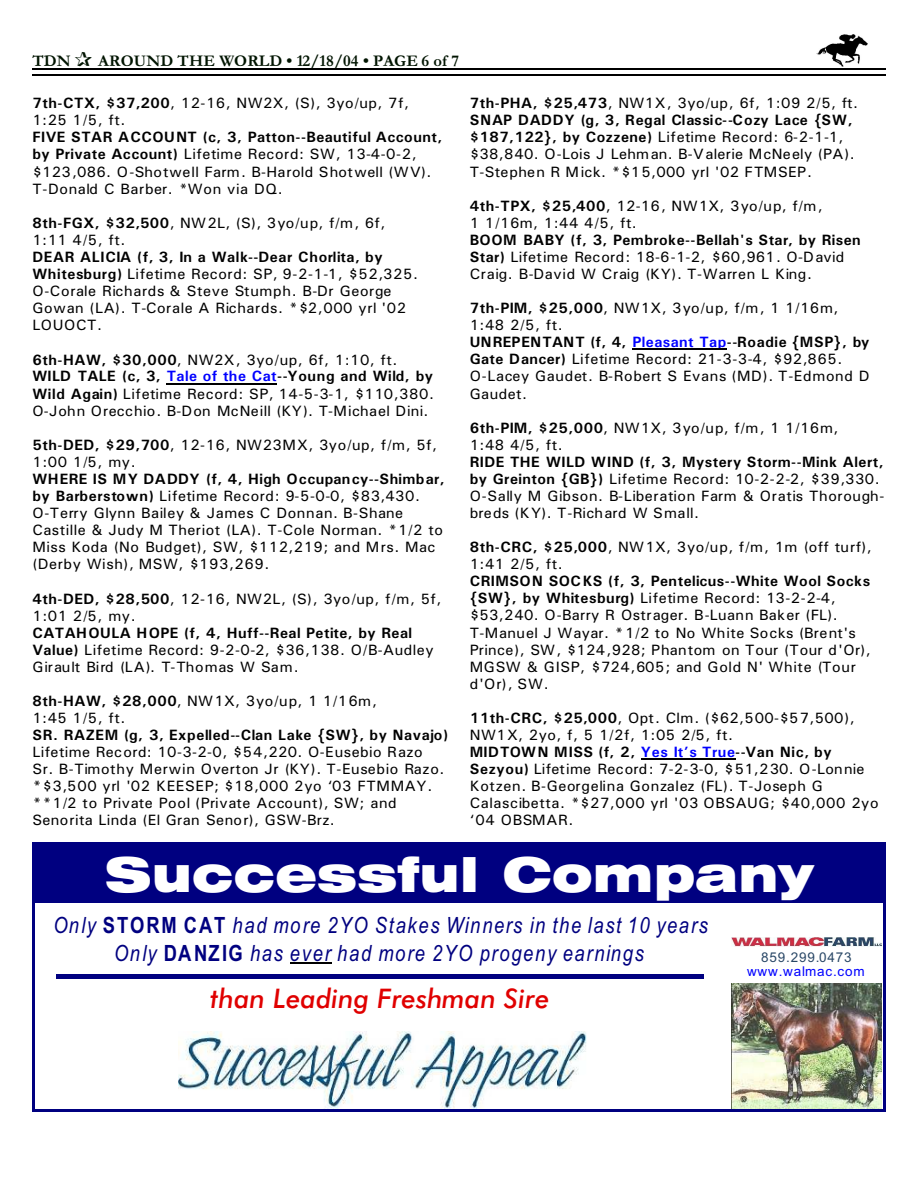
<style>
.page{position:relative;width:918px;height:1188px;background:#fff}
.page>*{position:absolute;margin:0;border:0;box-sizing:border-box;transform-origin:0 0}
.t1{font:48px "Swis 721 Blk Ex BT";letter-spacing:.005em;color:#fff}
.t2{font:italic 27px "Futura Md BT";letter-spacing:.005em;color:#e00000}
.t3{font:italic 22.35px/28px "Arial Narrow";letter-spacing:.075em;color:#000080;text-align:center}
.t4{font:700 16.5px "Garamond";letter-spacing:.005em;color:#001400}
.t5{font:15px/17.1px "Univers";letter-spacing:.035em;color:#000}
.t6{font:15px/17.1px "Univers";letter-spacing:.01em;color:#000}
.t7{font:700 15px "Univers";letter-spacing:.04em;color:#000}
.t8{font:13.5px "Arial";letter-spacing:.06em;color:#00f}
.t9{font:13.5px "Arial";letter-spacing:.06em;color:#294766}
.s1{font-weight:700}
.s2{font-weight:700;color:#00f}
.s3{font-weight:700;font-style:normal}
</style>
<div class="page">
<img style="left:817px;top:35px;width:51px;height:31px">
<hr style="left:32px;top:68px;width:853px;height:1px;background:#000">
<hr style="left:32px;top:75px;width:853px;height:1px;background:#000">
<img style="left:731px;top:984px;width:150px;height:126px">
<div style="left:35px;top:845px;width:847px;height:58px;background:#000080"></div>
<img style="left:731px;top:937px;width:150px;height:9px">
<img style="left:178px;top:1032px;width:410px;height:78px">
<hr style="left:290px;top:962px;width:42px;height:2px;background:#000">
<hr style="left:56px;top:974px;width:648px;height:4px;background:#000080">
<hr style="left:32px;top:842px;width:3px;height:270px;background:#000080">
<hr style="left:883px;top:842px;width:2px;height:270px;background:#000080">
<hr style="left:32px;top:842px;width:853px;height:3px;background:#000080">
<hr style="left:32px;top:1110px;width:853px;height:2px;background:#000080">
<hr style="left:167px;top:383px;width:110px;height:1px;background:#000">
<hr style="left:633px;top:349px;width:94px;height:1px;background:#000">
<hr style="left:641px;top:759px;width:94px;height:1px;background:#000">
<p class="t4" style="left:32px;top:55px;width:40px">TDN</p>
<p class="t4" style="left:98px;top:55px;width:362px">AROUND THE WORLD • 12/18/04 • PAGE 6 of 7</p>
<p class="t5" style="left:32px;top:96px;width:378px"><span class="s1">7th-CTX, $37,200</span>, 12-16, NW2X, (S), 3yo/up, 7f,<br>1:25 1/5, ft.</p>
<p class="t5" style="left:32px;top:130px;width:411px"><span class="s1">FIVE STAR ACCOUNT (c, 3, Patton--Beautiful Account, by Private Account)</span> Lifetime Record: SW, 13-4-0-2, $123,086. O-Shotwell Farm. B-Harold Shotwell (WV).<br>T-Donald C Barber. *Won via DQ.</p>
<p class="t5" style="left:32px;top:215px;width:354px"><span class="s1">8th-FGX, $32,500</span>, NW2L, (S), 3yo/up, f/m, 6f,<br>1:11 4/5, ft.</p>
<p class="t5" style="left:32px;top:250px;width:387px"><span class="s1">DEAR ALICIA (f, 3, In a Walk--Dear Chorlita, by Whitesburg)</span> Lifetime Record: SP, 9-2-1-1, $52,325.<br>O-Corale Richards &amp; Steve Stumph. B-Dr George Gowan (LA). T-Corale A Richards. *$2,000 yrl '02<br>LOUOCT.</p>
<p class="t5" style="left:32px;top:352px;width:403px"><span class="s1">6th-HAW, $30,000</span>, NW2X, 3yo/up, 6f, 1:10, ft.<br><span class="s1">WILD TALE (c, 3,</span> <span class="s2">Tale of the Cat</span><span class="s1">--Young and Wild, by Wild Again)</span> Lifetime Record: SP, 14-5-3-1, $110,380.<br>O-John Orecchio. B-Don McNeill (KY). T-Michael Dini.</p>
<p class="t5" style="left:32px;top:437px;width:406px"><span class="s1">5th-DED, $29,700</span>, 12-16, NW23MX, 3yo/up, f/m, 5f,<br>1:00 1/5, my.</p>
<p class="t5" style="left:32px;top:471px;width:414px"><span class="s1">WHERE IS MY DADDY (f, 4, High Occupancy--Shimbar, by Barberstown)</span> Lifetime Record: 9-5-0-0, $83,430.<br>O-Terry Glynn Bailey &amp; James C Donnan. B-Shane Castille &amp; Judy M Theriot (LA). T-Cole Norman. *1/2 to Miss Koda (No Budget), SW, $112,219; and Mrs. Mac (Derby Wish), MSW, $193,269.</p>
<p class="t5" style="left:32px;top:591px;width:411px"><span class="s1">4th-DED, $28,500</span>, 12-16, NW2L, (S), 3yo/up, f/m, 5f,<br>1:01 2/5, my.</p>
<p class="t5" style="left:32px;top:625px;width:403px"><span class="s1">CATAHOULA HOPE (f, 4, Huff--Real Petite, by Real<br>Value)</span> Lifetime Record: 9-2-0-2, $36,138. O/B-Audley<br>Girault Bird (LA). T-Thomas W Sam.</p>
<p class="t5" style="left:32px;top:694px;width:346px"><span class="s1">8th-HAW, $28,000</span>, NW1X, 3yo/up, 1 1/16m,<br>1:45 1/5, ft.</p>
<p class="t7" style="left:32px;top:730px;width:417px">SR. RAZEM (g, 3, Expelled--Clan Lake {SW}, by Navajo)</p>
<p class="t5" style="left:32px;top:745px;width:414px">Lifetime Record: 10-3-2-0, $54,220. O-Eusebio Razo Sr. B-Timothy Merwin Overton Jr (KY). T-Eusebio Razo. *$3,500 yrl '02 KEESEP; $18,000 2yo ‘03 FTMMAY. **1/2 to Private Pool (Private Account), SW; and Senorita Linda (El Gran Senor), GSW-Brz.</p>
<p class="t5" style="left:470px;top:96px;width:390px"><span class="s1">7th-PHA, $25,473</span>, NW1X, 3yo/up, 6f, 1:09 2/5, ft.<br><span class="s1">SNAP DADDY (g, 3, Regal Classic--Cozy Lace {SW, $187,122}, by Cozzene)</span> Lifetime Record: 6-2-1-1, $38,840. O-Lois J Lehman. B-Valerie McNeely (PA).<br>T-Stephen R Mick. *$15,000 yrl '02 FTMSEP.</p>
<p class="t5" style="left:470px;top:198px;width:354px"><span class="s1">4th-TPX, $25,400</span>, 12-16, NW1X, 3yo/up, f/m,<br>1 1/16m, 1:44 4/5, ft.</p>
<p class="t6" style="left:470px;top:232px;width:393px"><span class="s1">BOOM BABY (f, 3, Pembroke--Bellah's Star, by Risen<br>Star)</span> Lifetime Record: 18-6-1-2, $60,961. O-David<br>Craig. B-David W Craig (KY). T-Warren L King.</p>
<p class="t5" style="left:470px;top:301px;width:401px"><span class="s1">7th-PIM, $25,000</span>, NW1X, 3yo/up, f/m, 1 1/16m, 1:48 2/5, ft.<br><span class="s1">UNREPENTANT (f, 4,</span> <span class="s2">Pleasant Tap</span><span class="s1">--Roadie {MSP}, by Gate Dancer)</span> Lifetime Record: 21-3-3-4, $92,865.<br>O-Lacey Gaudet. B-Robert S Evans (MD). T-Edmond D Gaudet.</p>
<p class="t5" style="left:470px;top:420px;width:370px"><span class="s1">6th-PIM, $25,000</span>, NW1X, 3yo/up, f/m, 1 1/16m,<br>1:48 4/5, ft.</p>
<p class="t5" style="left:470px;top:454px;width:416px"><span class="s1">RIDE THE WILD WIND (f, 3, Mystery Storm--Mink Alert, by Greinton {GB})</span> Lifetime Record: 10-2-2-2, $39,330.<br>O-Sally M Gibson. B-Liberation Farm &amp; Oratis Thorough&shy;breds (KY). T-Richard W Small.</p>
<p class="t5" style="left:470px;top:540px;width:404px"><span class="s1">8th-CRC, $25,000</span>, NW1X, 3yo/up, f/m, 1m (off turf),<br>1:41 2/5, ft.</p>
<p class="t5" style="left:470px;top:574px;width:403px"><span class="s1">CRIMSON SOCKS (f, 3, Pentelicus--White Wool Socks {SW}, by Whitesburg)</span> Lifetime Record: 13-2-2-4, $53,240. O-Barry R Ostrager. B-Luann Baker (FL).<br>T-Manuel J Wayar. *1/2 to No White Socks (Brent's Prince), SW, $124,928; Phantom on Tour (Tour d'Or), MGSW &amp; GISP, $724,605; and Gold N' White (Tour d'Or), SW.</p>
<p class="t5" style="left:470px;top:711px;width:410px"><span class="s1">11th-CRC, $25,000</span>, Opt. Clm. ($62,500-$57,500), NW1X, 2yo, f, 5 1/2f, 1:05 2/5, ft.<br><span class="s1">MIDTOWN MISS (f, 2,</span> <span class="s2">Yes It’s True</span><span class="s1">--Van Nic, by Sezyou)</span> Lifetime Record: 7-2-3-0, $51,230. O-Lonnie Kotzen. B-Georgelina Gonzalez (FL). T-Joseph G Calascibetta. *$27,000 yrl '03 OBSAUG; $40,000 2yo ‘04 OBSMAR.</p>
<h1 class="t1" style="left:105px;top:855px;width:710px">Successful Company</h1>
<h3 class="t3" style="left:53px;top:913px;width:656px">Only <span class="s3">STORM CAT</span> had more 2YO Stakes Winners in the last 10 years<br>Only <span class="s3">DANZIG</span> has ever had more 2YO progeny earnings</h3>
<h2 class="t2" style="left:210px;top:988px;width:341px">than Leading Freshman Sire</h2>
<p class="t9" style="left:761px;top:952px;width:92px">859.299.0473</p>
<p class="t8" style="left:747px;top:966px;width:119px">www.walmac.com</p>
</div>
